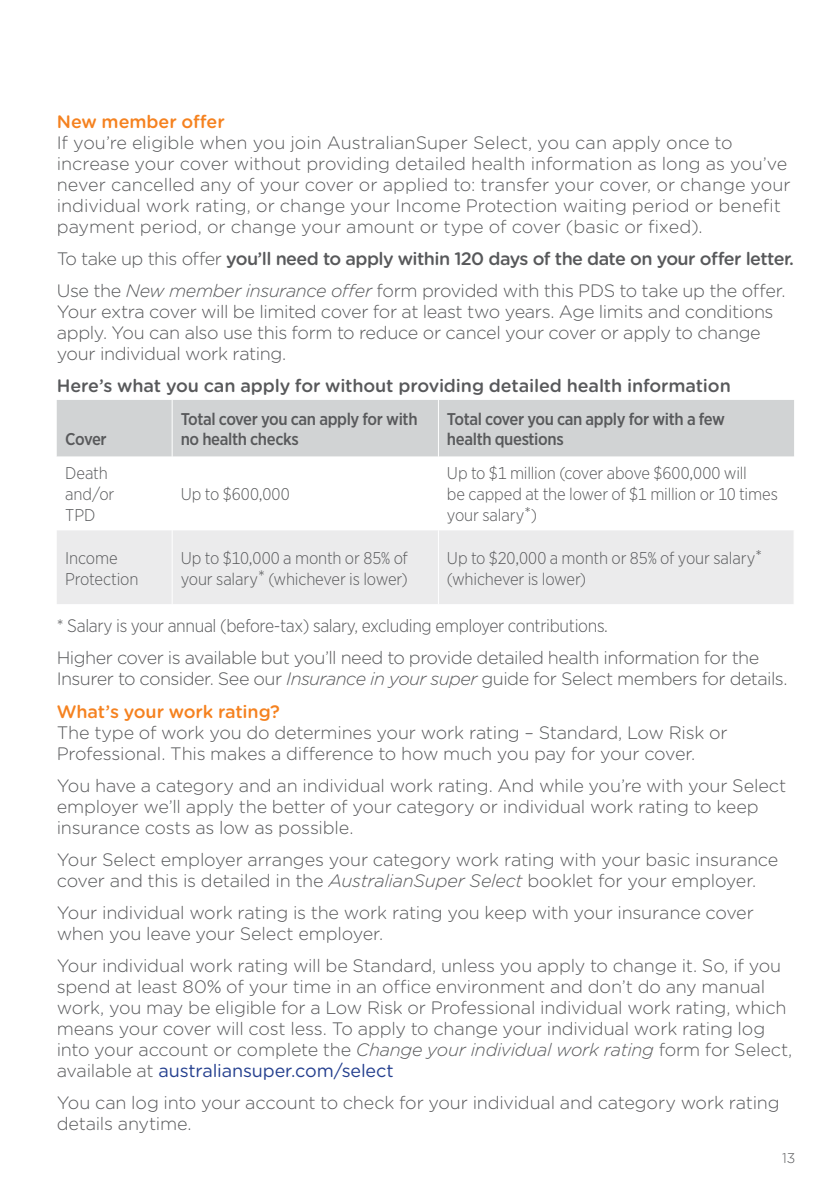
<style>
.page{position:relative;width:840px;height:1191px;background:#fff}
.page>*{position:absolute;margin:0;border:0;box-sizing:border-box;transform-origin:0 0}
.t1{font:300 18px/21px "Gotham Rounded";letter-spacing:-.01em;color:#58595b}
.t2{font:300 18px/21px "Gotham Rounded";letter-spacing:-.03em;color:#58595b}
.t3{font:300 18px "Gotham Narrow";letter-spacing:-.02em;color:#58595b}
.t4{font:500 18px "Gotham Rounded";letter-spacing:-.01em;color:#58595b}
.t5{font:500 18px "Gotham Rounded";letter-spacing:-.005em;color:#f58220}
.t6{font:300 17px/21px "Gotham Narrow";letter-spacing:-.01em;color:#58595b}
.t7{font:500 17px/20.4px "Gotham Narrow";letter-spacing:-.02em;color:#58595b}
.t8{font:300 14px "Gotham Rounded";color:#58595b}
.s1{font-weight:500}
.s2{font-style:italic}
.s3{font-size:18px}
.s4{font-weight:400;color:#25408f}
</style>
<div class="page">
<div style="left:57px;top:400px;width:736px;height:56px;background:#d1d3d4"></div>
<svg style="left:57px;top:456px;width:736px;height:1px"></svg>
<div style="left:57px;top:530px;width:736px;height:74px;background:#ebebec"></div>
<hr style="left:171px;top:400px;width:1px;height:56px;background:#fff">
<hr style="left:437px;top:400px;width:1px;height:56px;background:#fff">
<hr style="left:171px;top:456px;width:1px;height:74px;background:#fff">
<hr style="left:437px;top:456px;width:1px;height:74px;background:#fff">
<hr style="left:171px;top:530px;width:1px;height:74px;background:#fff">
<hr style="left:437px;top:530px;width:1px;height:74px;background:#fff">
<p class="t5" style="left:57px;top:109px;width:169px">New member offer</p>
<p class="t1" style="left:57px;top:131px;width:735px">If you’re eligible when you join AustralianSuper Select, you can apply once to increase your cover without providing detailed health information as long as you’ve never cancelled any of your cover or applied to: transfer your cover, or change your individual work rating, or change your Income Protection waiting period or benefit payment period, or change your amount or type of cover (basic or fixed).</p>
<p class="t1" style="left:57px;top:242px;width:738px;line-height:32px">To take up this offer <span class="s1">you’ll need to apply within 120 days of the date on your offer letter.<br></span>Use the <span class="s2">New member insurance offer</span> form provided with this PDS to take up the offer.</p>
<p class="t1" style="left:57px;top:300px;width:717px">Your extra cover will be limited cover for at least two years. Age limits and conditions apply. You can also use this form to reduce or cancel your cover or apply to change your individual work rating.</p>
<p class="t4" style="left:57px;top:373px;width:675px">Here’s what you can apply for without providing detailed health information</p>
<p class="t7" style="left:65px;top:429px;width:43px">Cover</p>
<p class="t7" style="left:180px;top:408px;width:238px">Total cover you can apply for with no health checks</p>
<p class="t7" style="left:446px;top:408px;width:279px">Total cover you can apply for with a few health questions</p>
<p class="t6" style="left:65px;top:462px;width:51px">Death and/or<br>TPD</p>
<p class="t6" style="left:180px;top:483px;width:111px">Up to $600,000</p>
<p class="t6" style="left:446px;top:462px;width:332px">Up to $1 million (cover above $600,000 will<br>be capped at the lower of $1 million or 10 times your salary*)</p>
<p class="t6" style="left:65px;top:546px;width:75px">Income<br>Protection</p>
<p class="t6" style="left:180px;top:546px;width:229px">Up to $10,000 a month or 85% of your salary<span class="s3">*</span> (whichever is lower)</p>
<p class="t6" style="left:446px;top:547px;width:316px">Up to $20,000 a month or 85% of your salary* (whichever is lower)</p>
<p class="t3" style="left:57px;top:615px;width:552px">* Salary is your annual (before-tax) salary, excluding employer contributions.</p>
<p class="t2" style="left:57px;top:647px;width:732px">Higher cover is available but you’ll need to provide detailed health information for the<br>Insurer to consider. See our <span class="s2">Insurance in your super</span> guide for Select members for details.</p>
<p class="t5" style="left:57px;top:698px;width:225px">What’s your work rating?</p>
<p class="t1" style="left:57px;top:721px;width:672px">The type of work you do determines your work rating – Standard, Low Risk or<br>Professional. This makes a difference to how much you pay for your cover.</p>
<p class="t1" style="left:57px;top:774px;width:730px">You have a category and an individual work rating. And while you’re with your Select employer we’ll apply the better of your category or individual work rating to keep insurance costs as low as possible.</p>
<p class="t1" style="left:57px;top:848px;width:722px">Your Select employer arranges your category work rating with your basic insurance cover and this is detailed in the <span class="s2">AustralianSuper Select</span> booklet for your employer.</p>
<p class="t1" style="left:57px;top:901px;width:698px">Your individual work rating is the work rating you keep with your insurance cover when you leave your Select employer.</p>
<p class="t1" style="left:57px;top:954px;width:736px">Your individual work rating will be Standard, unless you apply to change it. So, if you spend at least 80% of your time in an office environment and don’t do any manual work, you may be eligible for a Low Risk or Professional individual work rating, which means your cover will cost less. To apply to change your individual work rating log into your account or complete the <span class="s2">Change your individual work rating</span> form for Select, available at <span class="s4">australiansuper.com/select</span></p>
<p class="t1" style="left:57px;top:1091px;width:724px">You can log into your account to check for your individual and category work rating details anytime.</p>
<p class="t8" style="left:781px;top:1148px;width:15px">13</p>
</div>
